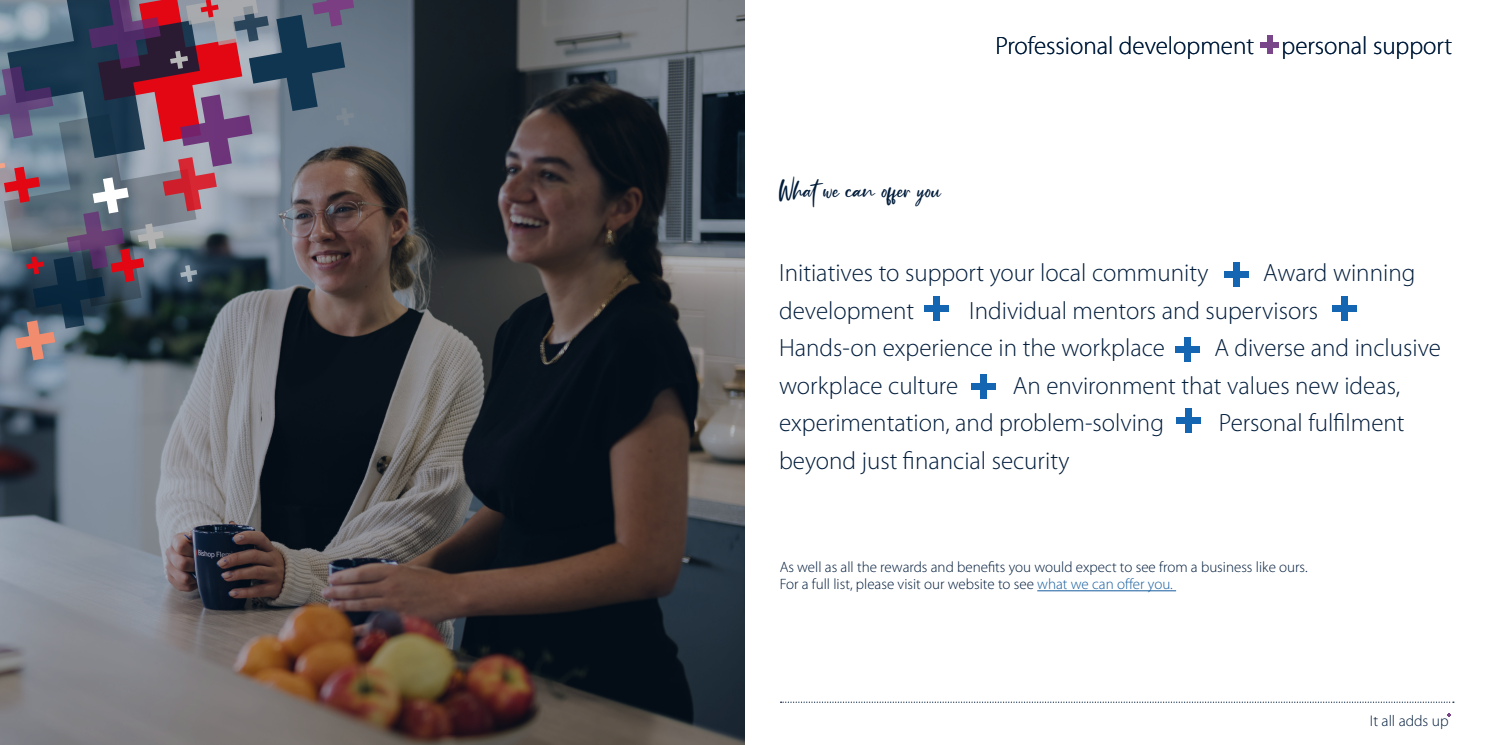
<style>
.page{position:relative;width:1489px;height:745px;background:#fff}
.page>*{position:absolute;margin:0;border:0;box-sizing:border-box;transform-origin:0 0}
.t1{font:300 25px/37.5px "Myriad Pro";color:#001c3b}
.t2{font:25px "Ruthfully";color:#001c3b}
.t3{font:300 15.5px "Myriad Pro";color:#001c3b}
.t4{font:300 15px "Myriad Pro";color:#001c3b}
.s1{color:#175d9e}
</style>
<div class="page">
<svg style="left:780px;top:701px;width:673px;height:1px"></svg>
<svg style="left:0;top:0;width:744px;height:744px;background:#4b4a4d"></svg>
<svg style="left:0;top:0;width:354px;height:360px;background:#635d6c"></svg>
<div style="left:1340px;top:296px;width:7px;height:25px;background:#1465b2"></div>
<div style="left:1331px;top:305px;width:25px;height:7px;background:#1465b2"></div>
<div style="left:1184px;top:337px;width:6px;height:24px;background:#1465b2"></div>
<div style="left:1175px;top:346px;width:24px;height:6px;background:#1465b2"></div>
<div style="left:979px;top:374px;width:7px;height:24px;background:#1465b2"></div>
<div style="left:970px;top:383px;width:25px;height:7px;background:#1465b2"></div>
<div style="left:1233px;top:262px;width:7px;height:25px;background:#1465b2"></div>
<div style="left:1224px;top:271px;width:24px;height:7px;background:#1465b2"></div>
<div style="left:1184px;top:408px;width:7px;height:24px;background:#1465b2"></div>
<div style="left:1175px;top:416px;width:25px;height:7px;background:#1465b2"></div>
<div style="left:933px;top:296px;width:7px;height:25px;background:#1465b2"></div>
<div style="left:924px;top:305px;width:24px;height:7px;background:#1465b2"></div>
<hr style="left:1037px;top:590px;width:138px;height:1px;background:#175d9e">
<div style="left:1266px;top:35px;width:5px;height:19px;background:#7a468a"></div>
<div style="left:1259px;top:42px;width:19px;height:5px;background:#7a468a"></div>
<p class="t2" style="left:779px;top:171px;width:163px">Whatwe can offer you</p>
<p class="t1" style="left:995px;top:28px;width:458px">Professional development personal support</p>
<p class="t1" style="left:779px;top:254px;width:431px">Initiatives to support your local community</p>
<p class="t1" style="left:1262px;top:254px;width:154px">Award winning</p>
<p class="t1" style="left:779px;top:292px;width:137px">development</p>
<p class="t1" style="left:969px;top:292px;width:350px">Individual mentors and supervisors</p>
<p class="t1" style="left:779px;top:329px;width:387px">Hands-on experience in the workplace</p>
<p class="t1" style="left:1214px;top:329px;width:228px">A diverse and inclusive</p>
<p class="t1" style="left:779px;top:367px;width:181px">workplace culture</p>
<p class="t1" style="left:779px;top:367px;width:622px;text-indent:234px">An environment that values new ideas, experimentation, and problem-solving</p>
<p class="t1" style="left:1218px;top:404px;width:187px">Personal fulfilment</p>
<p class="t1" style="left:779px;top:442px;width:292px">beyond just financial security</p>
<p class="t4" style="left:779px;top:558px;width:529px">As well as all the rewards and benefits you would expect to see from a business like ours.</p>
<p class="t4" style="left:779px;top:575px;width:394px">For a full list, please visit our website to see <span class="s1">what we can offer you.</span></p>
<p class="t3" style="left:1369px;top:711px;width:80px">It all adds up</p>
</div>
